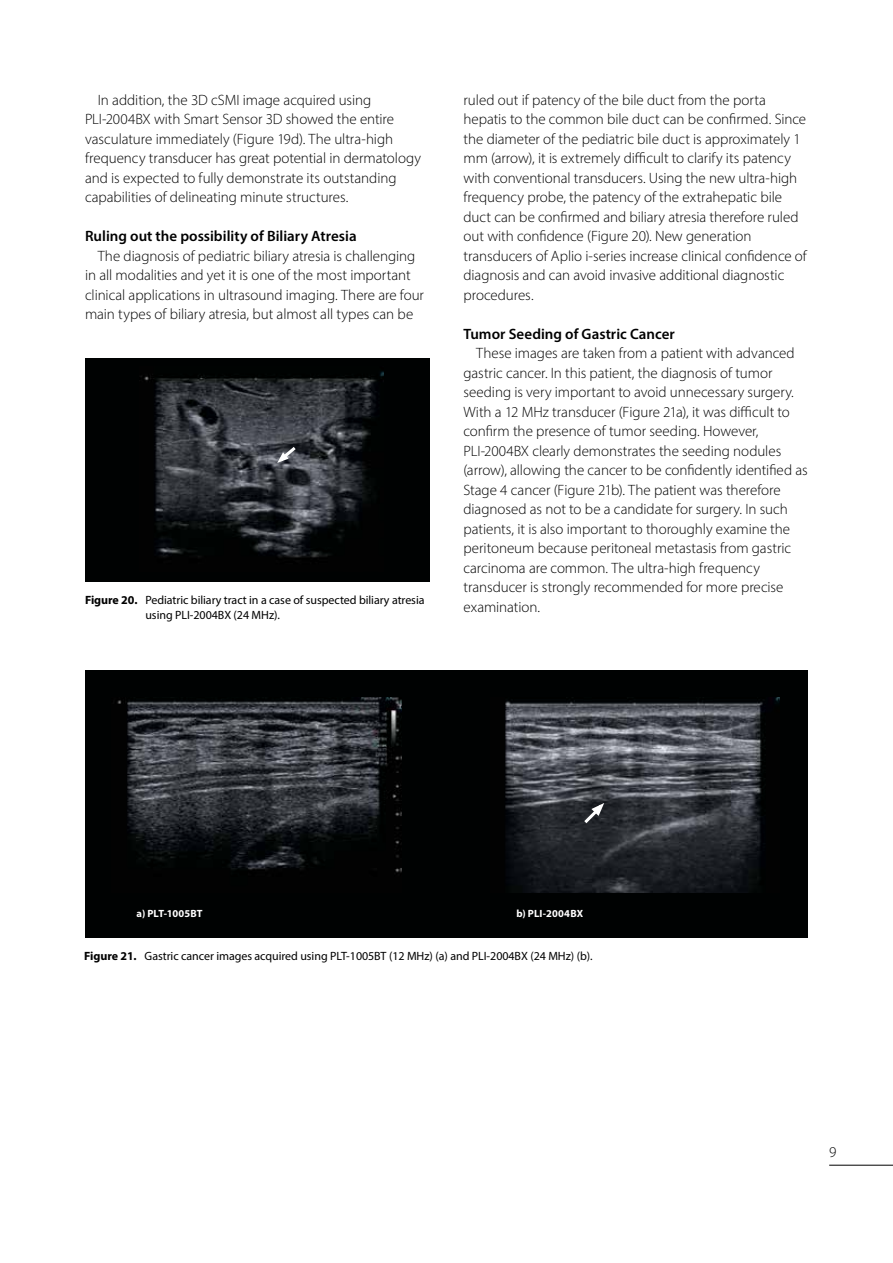
<style>
.page{position:relative;width:893px;height:1263px;background:#fff}
.page>*{position:absolute;margin:0;border:0;box-sizing:border-box;transform-origin:0 0}
.t1{font:300 15px/19.5px "Myriad Pro";letter-spacing:-.005em;color:#000}
.t2{font:600 15px "Myriad Pro";color:#000}
.t3{font:12px/15px "Myriad Pro";letter-spacing:-.005em;color:#000}
.t4{font:700 10.5px "Myriad Pro";letter-spacing:.01em;color:#fff}
.s1{font-weight:700}
</style>
<div class="page">
<div style="left:85px;top:358px;width:344px;height:224px;background:#000202"></div>
<div style="left:85px;top:670px;width:723px;height:268px;background:#000202"></div>
<hr style="left:829px;top:1165px;width:64px;height:1px;background:#000">
<img style="left:140px;top:371px;width:244px;height:187px">
<svg style="left:276px;top:444px;width:23px;height:20px"></svg>
<img style="left:117px;top:697px;width:284px;height:176px">
<img style="left:505px;top:697px;width:275px;height:196px">
<svg style="left:581px;top:802px;width:24px;height:24px"></svg>
<p class="t1" style="left:85px;top:90px;width:337px;text-indent:13px">In addition, the 3D cSMI image acquired using PLI-2004BX with Smart Sensor 3D showed the entire vasculature immediately (Figure 19d). The ultra-high frequency transducer has great potential in dermatology and is expected to fully demonstrate its outstanding capabilities of delineating minute structures.</p>
<p class="t2" style="left:85px;top:226px;width:273px">Ruling out the possibility of Biliary Atresia</p>
<p class="t1" style="left:85px;top:246px;width:340px;text-indent:13px">The diagnosis of pediatric biliary atresia is challenging in all modalities and yet it is one of the most important clinical applications in ultrasound imaging. There are four main types of biliary atresia, but almost all types can be</p>
<p class="t3" style="left:145px;top:592px;width:281px;text-indent:-60px"><span class="s1">Figure 20.</span> Pediatric biliary tract in a case of suspected biliary atresia using PLI-2004BX (24 MHz).</p>
<p class="t1" style="left:463px;top:90px;width:345px">ruled out if patency of the bile duct from the porta hepatis to the common bile duct can be confirmed. Since the diameter of the pediatric bile duct is approximately 1 mm (arrow), it is extremely difficult to clarify its patency with conventional transducers. Using the new ultra-high frequency probe, the patency of the extrahepatic bile duct can be confirmed and biliary atresia therefore ruled out with confidence (Figure 20). New generation transducers of Aplio i-series increase clinical confidence of diagnosis and can avoid invasive additional diagnostic procedures.</p>
<p class="t2" style="left:463px;top:324px;width:213px">Tumor Seeding of Gastric Cancer</p>
<p class="t1" style="left:463px;top:343px;width:346px;text-indent:13px">These images are taken from a patient with advanced gastric cancer. In this patient, the diagnosis of tumor seeding is very important to avoid unnecessary surgery.<br>With a 12 MHz transducer (Figure 21a), it was difficult to confirm the presence of tumor seeding. However, PLI-2004BX clearly demonstrates the seeding nodules (arrow), allowing the cancer to be confidently identified as Stage 4 cancer (Figure 21b). The patient was therefore diagnosed as not to be a candidate for surgery. In such patients, it is also important to thoroughly examine the peritoneum because peritoneal metastasis from gastric carcinoma are common. The ultra-high frequency transducer is strongly recommended for more precise examination.</p>
<p class="t4" style="left:137px;top:907px;width:68px">a) PLT-1005BT</p>
<p class="t4" style="left:516px;top:907px;width:68px">b) PLI-2004BX</p>
<p class="t3" style="left:84px;top:948px;width:510px"><span class="s1">Figure 21.</span> Gastric cancer images acquired using PLT-1005BT (12 MHz) (a) and PLI-2004BX (24 MHz) (b).</p>
<p class="t1" style="left:829px;top:1142px;width:9px">9</p>
</div>
